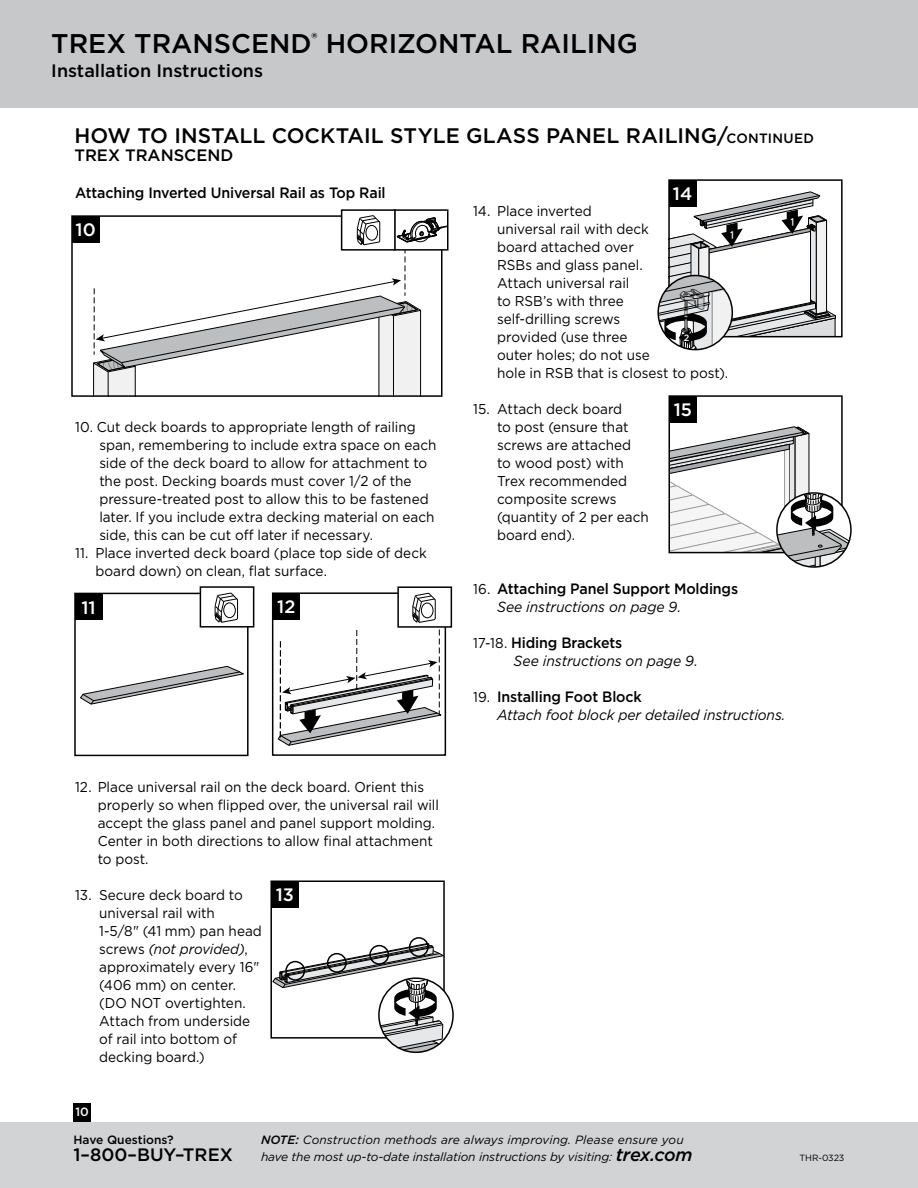
<style>
.page{position:relative;width:918px;height:1188px;background:#fff}
.page>*{position:absolute;margin:0;border:0;box-sizing:border-box;transform-origin:0 0}
.t1{font:500 27px "Gotham";color:#000}
.t2{font:500 21px "Gotham";color:#000}
.t3{font:500 18px "Gotham";color:#000}
.t4{font:500 18px "Gotham";color:#fff}
.t5{font:500 16.5px "Gotham";color:#000}
.t6{font:500 15px "Gotham";letter-spacing:-.01em;color:#000;scale:.95 1}
.t7{font:italic 14.7px "Gotham";letter-spacing:-.01em;color:#000;scale:.95 1}
.t8{font:14.25px/18px "Gotham";color:#000;scale:.95 1}
.t9{font:italic 12px "Gotham";letter-spacing:-.01em;color:#000}
.t10{font:italic 12px "Gotham";letter-spacing:.01em;color:#000}
.t11{font:500 12px "Gotham";color:#000}
.t12{font:500 12px "Gotham";color:#fff}
.t13{font:9px "Gotham";letter-spacing:-.01em;color:#000}
.s1{font-size:13.5px}
.s2{font-style:italic}
.s3{font-weight:400;font-size:14.25px}
.s4{font-weight:500}
.s5{font-weight:500;font-size:18px}
</style>
<div class="page">
<div style="left:0;top:0;width:918px;height:108px;background:#c7c8ca"></div>
<div style="left:0;top:1122px;width:918px;height:66px;background:#d1d3d4"></div>
<div style="left:73px;top:1103px;width:18px;height:19px;background:#000"></div>
<div style="left:72px;top:216px;width:28px;height:27px;background:#000"></div>
<svg style="left:92px;top:209px;width:356px;height:187px"></svg>
<div style="left:272px;top:592px;width:174px;height:164px;border:1px solid #000"></div>
<div style="left:273px;top:593px;width:27px;height:27px;background:#000"></div>
<div style="left:398px;top:587px;width:53px;height:40px;background:#fff"></div>
<div style="left:397px;top:586px;width:55px;height:42px;border:1px solid #000"></div>
<svg style="left:277px;top:592px;width:166px;height:154px"></svg>
<svg style="left:80px;top:665px;width:164px;height:40px"></svg>
<div style="left:74px;top:593px;width:175px;height:163px;border:2px solid #000"></div>
<div style="left:75px;top:593px;width:28px;height:27px;background:#000"></div>
<div style="left:200px;top:587px;width:54px;height:40px;background:#fff"></div>
<div style="left:200px;top:586px;width:54px;height:42px;border:2px solid #000"></div>
<svg style="left:214px;top:592px;width:24px;height:31px"></svg>
<div style="left:409px;top:937px;width:20px;height:20px;border:2px solid #000;border-radius:50%"></div>
<div style="left:270px;top:880px;width:175px;height:159px;border:2px solid #000"></div>
<div style="left:271px;top:881px;width:28px;height:27px;background:#000"></div>
<svg style="left:272px;top:943px;width:181px;height:109px"></svg>
<div style="left:378px;top:977px;width:76px;height:76px;border:2px solid #000;border-radius:50%"></div>
<div style="left:668px;top:179px;width:175px;height:158px;border:2px solid #000"></div>
<div style="left:669px;top:180px;width:28px;height:27px;background:#000"></div>
<div style="left:669px;top:396px;width:28px;height:27px;background:#000"></div>
<svg style="left:669px;top:426px;width:181px;height:141px"></svg>
<div style="left:776px;top:492px;width:76px;height:76px;border:1px solid #000;border-radius:50%"></div>
<svg style="left:658px;top:191px;width:179px;height:160px"></svg>
<h1 class="t1" style="left:51px;top:26px;width:588px">TREX TRANSCEND<sup>®</sup> HORIZONTAL RAILING</h1>
<p class="t3" style="left:51px;top:59px;width:213px">Installation Instructions</p>
<h2 class="t2" style="left:74px;top:122px;width:741px">HOW TO INSTALL COCKTAIL STYLE GLASS PANEL RAILING/<span class="s1">CONTINUED</span></h2>
<p class="t5" style="left:74px;top:144px;width:161px">TREX TRANSCEND</p>
<p class="t6" style="left:75px;top:183px;width:328px">Attaching Inverted Universal Rail as Top Rail</p>
<p class="t4" style="left:673px;top:184px;width:21px">14</p>
<p class="t4" style="left:76px;top:220px;width:22px">10</p>
<p class="t8" style="left:99px;top:418px;width:356px;text-indent:-24px">10. Cut deck boards to appropriate length of railing span, remembering to include extra space on each side of the deck board to allow for attachment to the post. Decking boards must cover 1/2 of the pressure-treated post to allow this to be fastened later. If you include extra decking material on each side, this can be cut off later if necessary.</p>
<p class="t8" style="left:95px;top:544px;width:350px;text-indent:-20px">11. Place inverted deck board (place top side of deck board down) on clean, flat surface.</p>
<p class="t4" style="left:82px;top:597px;width:16px">11</p>
<p class="t4" style="left:277px;top:597px;width:20px">12</p>
<p class="t8" style="left:98px;top:778px;width:361px;text-indent:-22px">12. Place universal rail on the deck board. Orient this properly so when flipped over, the universal rail will accept the glass panel and panel support molding.<br>Center in both directions to allow final attachment to post.</p>
<p class="t8" style="left:99px;top:886px;width:173px;text-indent:-24px">13. Secure deck board to universal rail with<br>1-5/8" (41 mm) pan head screws <span class="s2">(not provided)</span>, approximately every 16" (406 mm) on center. (DO NOT overtighten.<br>Attach from underside of rail into bottom of decking board.)</p>
<p class="t4" style="left:276px;top:883px;width:20px">13</p>
<p class="t12" style="left:75px;top:1104px;width:15px">10</p>
<p class="t8" style="left:497px;top:202px;width:245px;text-indent:-24px">14. Place inverted<br>universal rail with deck<br>board attached over<br>RSBs and glass panel.<br>Attach universal rail<br>to RSB’s with three<br>self-drilling screws<br>provided (use three<br>outer holes; do not use<br>hole in RSB that is closest to post).</p>
<p class="t8" style="left:497px;top:400px;width:161px;text-indent:-24px">15. Attach deck board<br>to post (ensure that screws are attached<br>to wood post) with<br>Trex recommended composite screws (quantity of 2 per each board end).</p>
<p class="t4" style="left:674px;top:398px;width:20px">15</p>
<p class="t6" style="left:473px;top:579px;width:281px"><span class="s3">16.</span> Attaching Panel Support Moldings</p>
<p class="t7" style="left:497px;top:597px;width:195px">See instructions on page 9.</p>
<p class="t6" style="left:473px;top:633px;width:159px"><span class="s3">17-18.</span> Hiding Brackets</p>
<p class="t7" style="left:514px;top:651px;width:195px">See instructions on page 9.</p>
<p class="t6" style="left:473px;top:687px;width:179px"><span class="s3">19.</span> Installing Foot Block</p>
<p class="t7" style="left:497px;top:705px;width:305px">Attach foot block per detailed instructions.</p>
<p class="t11" style="left:74px;top:1131px;width:102px">Have Questions?</p>
<p class="t10" style="left:261px;top:1132px;width:424px"><span class="s4">NOTE:</span> Construction methods are always improving. Please ensure you</p>
<p class="t3" style="left:74px;top:1143px;width:161px">1–800–BUY–TREX</p>
<p class="t9" style="left:261px;top:1149px;width:433px">have the most up-to-date installation instructions by visiting: <span class="s5">trex.com</span></p>
<p class="t13" style="left:800px;top:1152px;width:46px">THR-0323</p>
</div>
